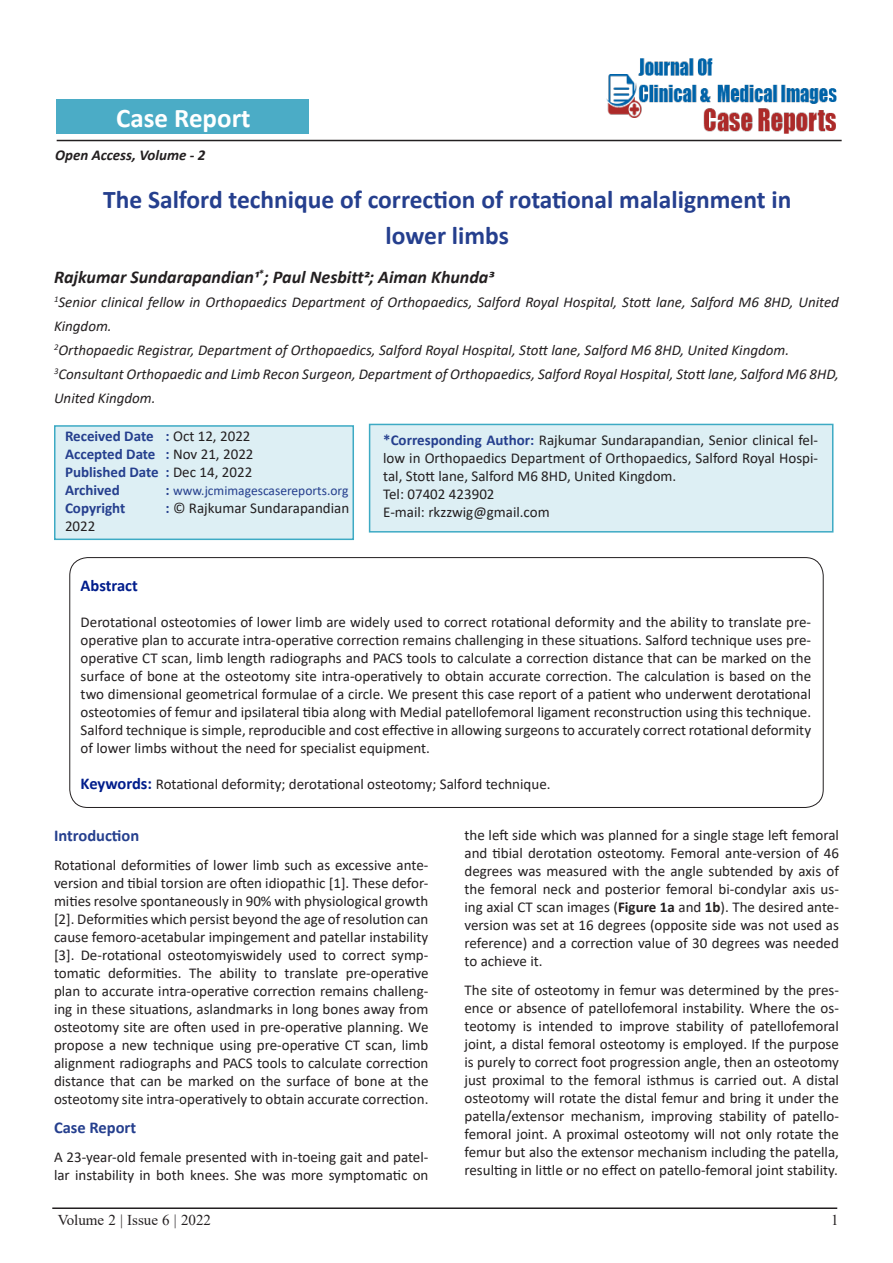
<style>
.page{position:relative;width:893px;height:1263px;background:#fff}
.page>*{position:absolute;margin:0;border:0;box-sizing:border-box;transform-origin:0 0}
.t1{font:700 27px "Calibri";color:#fff}
.Tittle{font:700 25.5px "Calibri";color:#253f8e}
.Paragraph_Style_1{font:italic 700 18px "Calibri";color:#231f20}
.t2{font:700 16.5px "Calibri";color:#253f8e}
.side_heading_new{font:700 16.5px "Calibri";color:#001d8c}
.side_heading_new-2{font:15px/18px "Calibri";color:#231f20;text-align:justify}
.Paragraph_Style_1-2{font:italic 15px/24px "Calibri";color:#231f20}
.Paragraph_Style_1-3{font:15px/18px "Calibri";color:#231f20;text-align:justify}
.Paragraph_Style_1-4{font:700 15px/18px "Calibri";color:#253f8e}
.t3{font:15px "Times New Roman";color:#231f20}
.t4{font:italic 700 15px "Calibri";color:#231f20}
.Paragraph_Style_1-5{font:13.5px "Calibri";color:#253f8e}
.s1{font-weight:400;color:#231f20}
.s2{font-weight:700;font-size:15px}
.s3{font-weight:700;color:#253f8e}
.s4{font-weight:700;font-size:16.5px;color:#001d8c}
.s5{font-weight:700}
</style>
<div class="page">
<hr style="left:57px;top:140px;width:785px;height:1px;background:#231f20">
<hr style="left:52px;top:1207px;width:785px;height:2px;background:#231f20">
<div style="left:57px;top:100px;width:252px;height:34px;background:#4bacc6"></div>
<div style="left:369px;top:424px;width:464px;height:108px;background:#ddeff4;border:2px solid #3daac4"></div>
<div style="left:54px;top:425px;width:300px;height:115px;background:#ddeff4;border:2px solid #3daac4"></div>
<div style="left:69px;top:557px;width:755px;height:251px;border:1px solid #231f20;border-radius:18px"></div>
<img style="left:605px;top:58px;width:234px;height:82px">
<p class="t1" style="left:116px;top:99px;width:136px">Case Report</p>
<p class="t4" style="left:55px;top:144px;width:152px">Open Access, Volume - 2</p>
<p class="Tittle" style="left:103px;top:182px;width:690px">The Salford technique of correction of rotational malalignment in</p>
<p class="Tittle" style="left:386px;top:218px;width:125px">lower limbs</p>
<p class="Paragraph_Style_1" style="left:54px;top:264px;width:441px">Rajkumar Sundarapandian1<sup>*</sup>; Paul Nesbitt2; Aiman Khunda3</p>
<p class="Paragraph_Style_1-2" style="left:54px;top:289px;width:786px"><sup>1</sup>Senior clinical fellow in Orthopaedics Department of Orthopaedics, Salford Royal Hospital, Stott lane, Salford M6 8HD, United<br>Kingdom.</p>
<p class="Paragraph_Style_1-2" style="left:54px;top:337px;width:737px"><sup>2</sup>Orthopaedic Registrar, Department of Orthopaedics, Salford Royal Hospital, Stott lane, Salford M6 8HD, United Kingdom.</p>
<p class="Paragraph_Style_1-2" style="left:54px;top:361px;width:786px"><sup>3</sup>Consultant Orthopaedic and Limb Recon Surgeon, Department of Orthopaedics, Salford Royal Hospital, Stott lane, Salford M6 8HD,<br>United Kingdom.</p>
<p class="Paragraph_Style_1-4" style="left:65px;top:427px;width:190px">Received Date : <span class="s1">Oct 12, 2022<br></span>Accepted Date : <span class="s1">Nov 21, 2022<br></span>Published Date : <span class="s1">Dec 14, 2022<br></span>Archived</p>
<p class="Paragraph_Style_1-5" style="left:166px;top:481px;width:184px"><span class="s2">:</span> www.jcmimagescasereports.org</p>
<p class="Paragraph_Style_1-4" style="left:65px;top:499px;width:62px">Copyright</p>
<p class="Paragraph_Style_1-3" style="left:166px;top:499px;width:185px"><span class="s3">:</span> © Rajkumar Sundarapandian</p>
<p class="Paragraph_Style_1-3" style="left:65px;top:517px;width:32px">2022</p>
<p class="Paragraph_Style_1-3" style="left:383px;top:431px;width:436px"><span class="s3">*Corresponding Author:</span> Rajkumar Sundarapandian, Senior clinical fel&shy;low in Orthopaedics Department of Orthopaedics, Salford Royal Hospi&shy;tal, Stott lane, Salford M6 8HD, United Kingdom.</p>
<p class="Paragraph_Style_1-3" style="left:383px;top:485px;width:113px">Tel: 07402 423902</p>
<p class="Paragraph_Style_1-3" style="left:383px;top:503px;width:168px">E-mail: rkzzwig@gmail.com</p>
<p class="side_heading_new" style="left:81px;top:574px;width:59px">Abstract</p>
<p class="side_heading_new-2" style="left:81px;top:613px;width:732px">Derotational osteotomies of lower limb are widely used to correct rotational deformity and the ability to translate pre&shy;operative plan to accurate intra-operative correction remains challenging in these situations. Salford technique uses pre&shy;operative CT scan, limb length radiographs and PACS tools to calculate a correction distance that can be marked on the surface of bone at the osteotomy site intra-operatively to obtain accurate correction. The calculation is based on the two dimensional geometrical formulae of a circle. We present this case report of a patient who underwent derotational osteotomies of femur and ipsilateral tibia along with Medial patellofemoral ligament reconstruction using this technique.<br>Salford technique is simple, reproducible and cost effective in allowing surgeons to accurately correct rotational deformity of lower limbs without the need for specialist equipment.</p>
<p class="side_heading_new-2" style="left:81px;top:775px;width:471px"><span class="s4">Keywords:</span> Rotational deformity; derotational osteotomy; Salford technique.</p>
<p class="t2" style="left:54px;top:824px;width:87px">Introduction</p>
<p class="side_heading_new-2" style="left:54px;top:856px;width:376px">Rotational deformities of lower limb such as excessive ante&shy;version and tibial torsion are often idiopathic [1]. These defor&shy;mities resolve spontaneously in 90% with physiological growth [2]. Deformities which persist beyond the age of resolution can cause femoro-acetabular impingement and patellar instability [3]. De-rotational osteotomyiswidely used to correct symp&shy;tomatic deformities. The ability to translate pre-operative plan to accurate intra-operative correction remains challeng&shy;ing in these situations, aslandmarks in long bones away from osteotomy site are often used in pre-operative planning. We propose a new technique using pre-operative CT scan, limb alignment radiographs and PACS tools to calculate correction distance that can be marked on the surface of bone at the osteotomy site intra-operatively to obtain accurate correction.</p>
<p class="t2" style="left:54px;top:1116px;width:84px">Case Report</p>
<p class="side_heading_new-2" style="left:54px;top:1147px;width:376px">A 23-year-old female presented with in-toeing gait and patel&shy;lar instability in both knees. She was more symptomatic on</p>
<p class="side_heading_new-2" style="left:464px;top:826px;width:376px">the left side which was planned for a single stage left femoral and tibial derotation osteotomy. Femoral ante-version of 46 degrees was measured with the angle subtended by axis of the femoral neck and posterior femoral bi-condylar axis us&shy;ing axial CT scan images (<span class="s5">Figure 1a</span> and <span class="s5">1b</span>). The desired ante&shy;version was set at 16 degrees (opposite side was not used as reference) and a correction value of 30 degrees was needed to achieve it.</p>
<p class="side_heading_new-2" style="left:464px;top:981px;width:376px">The site of osteotomy in femur was determined by the pres&shy;ence or absence of patellofemoral instability. Where the os&shy;teotomy is intended to improve stability of patellofemoral joint, a distal femoral osteotomy is employed. If the purpose is purely to correct foot progression angle, then an osteotomy just proximal to the femoral isthmus is carried out. A distal osteotomy will rotate the distal femur and bring it under the patella/extensor mechanism, improving stability of patello&shy;femoral joint. A proximal osteotomy will not only rotate the femur but also the extensor mechanism including the patella, resulting in little or no effect on patello-femoral joint stability.</p>
<p class="t3" style="left:58px;top:1210px;width:155px">Volume 2 | Issue 6 | 2022</p>
<p class="t3" style="left:831px;top:1210px;width:9px">1</p>
</div>
